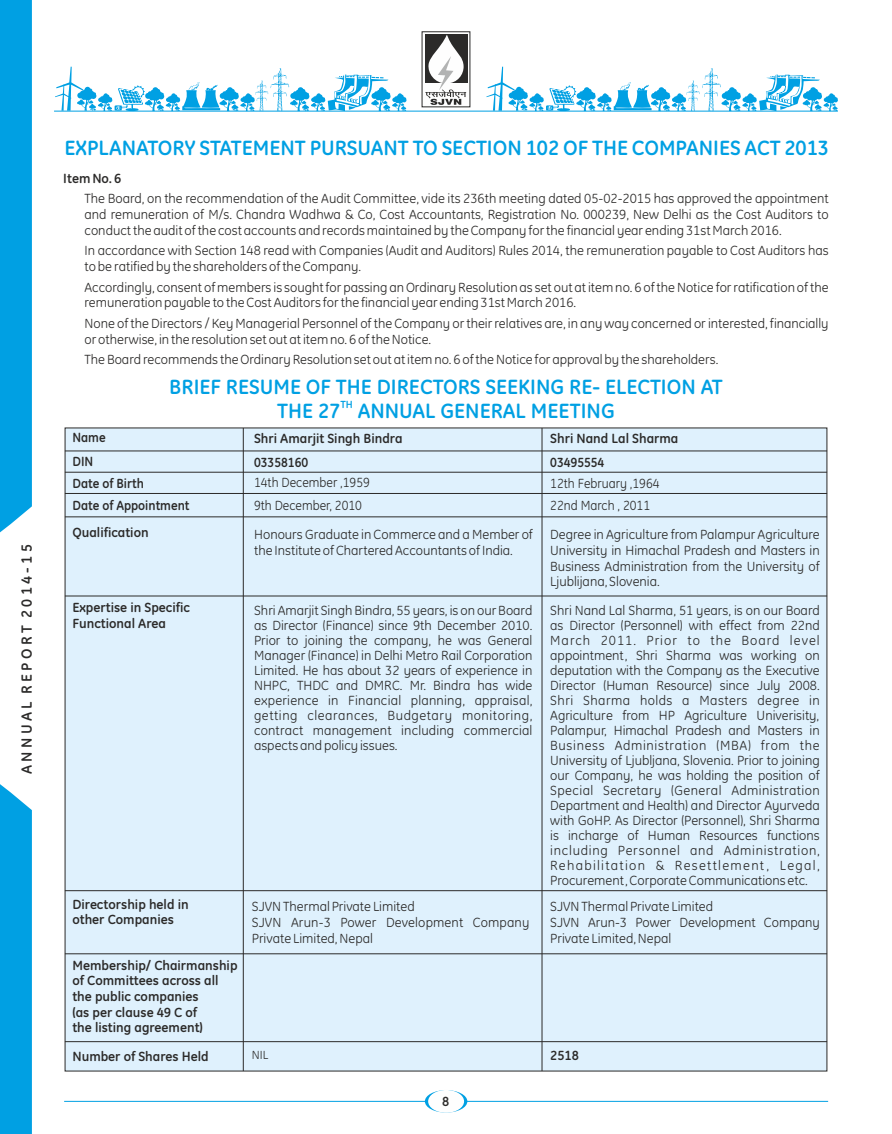
<style>
.page{position:relative;width:892px;height:1134px;background:#fff}
.page>*{position:absolute;margin:0;border:0;box-sizing:border-box;transform-origin:0 0}
.t1{font:700 21px "GE Inspira";color:#00a0e3}
.t2{font:700 15px "GE Inspira";letter-spacing:.23em;color:#2b2a29}
.t3{font:13.5px/15px "GE Inspira";color:#2b2a29}
.t4{font:700 13.5px/15.6px "GE Inspira";color:#2b2a29}
.t5{font:13.5px/23.1px "GE Inspira";color:#2b2a29;scale:.94 1}
.t6{font:700 13.5px/21.8px "GE Inspira";color:#2b2a29;scale:.94 1}
.t7{font:12px "GE Inspira";color:#2b2a29}
.t8{font:700 10.5px "GE Inspira";color:#00a0e3}
</style>
<div class="page">
<hr style="left:64px;top:1101px;width:763px;height:1px;background:#00a0e3">
<svg style="left:424px;top:1090px;width:43px;height:23px"></svg>
<div style="left:428px;top:1090px;width:36px;height:23px;background:#fefefe;border-radius:50%"></div>
<div style="left:64px;top:427px;width:763px;height:645px;background:#dff1fd"></div>
<hr style="left:243px;top:428px;width:1px;height:643px;background:#2b2a29">
<hr style="left:541px;top:428px;width:1px;height:643px;background:#2b2a29">
<hr style="left:65px;top:451px;width:761px;height:1px;background:#2b2a29">
<hr style="left:65px;top:472px;width:761px;height:1px;background:#2b2a29">
<hr style="left:65px;top:493px;width:761px;height:1px;background:#2b2a29">
<hr style="left:65px;top:516px;width:761px;height:1px;background:#2b2a29">
<hr style="left:65px;top:890px;width:761px;height:1px;background:#2b2a29">
<hr style="left:65px;top:596px;width:761px;height:1px;background:#2b2a29">
<hr style="left:65px;top:953px;width:761px;height:1px;background:#2b2a29">
<hr style="left:65px;top:1041px;width:761px;height:1px;background:#2b2a29">
<div style="left:0;top:0;width:32px;height:533px;background:#00a0e3"></div>
<div style="left:0;top:784px;width:32px;height:350px;background:#00a0e3"></div>
<svg style="left:421px;top:31px;width:49px;height:76px"></svg>
<svg style="left:55px;top:67px;width:351px;height:44px"></svg>
<svg style="left:486px;top:67px;width:351px;height:44px"></svg>
<hr style="left:54px;top:111px;width:783px;height:1px;background:#00a0e3">
<p class="t2" style="left:20px;top:774px;width:231px;rotate:-90deg">ANNUAL REPORT 2014-15</p>
<h1 class="t1" style="left:64px;top:139px;width:765px">EXPLANATORY STATEMENT PURSUANT TO SECTION 102 OF THE COMPANIES ACT 2013</h1>
<p class="t4" style="left:63px;top:171px;width:59px">Item No. 6</p>
<p class="t3" style="left:84px;top:192px;width:745px;line-height:15.8px;text-align:justify">The Board, on the recommendation of the Audit Committee, vide its 236th meeting dated 05-02-2015 has approved the appointment and remuneration of M/s. Chandra Wadhwa &amp; Co, Cost Accountants, Registration No. 000239, New Delhi as the Cost Auditors to conduct the audit of the cost accounts and records maintained by the Company for the financial year ending 31st March 2016.</p>
<p class="t3" style="left:84px;top:244px;width:745px;line-height:15.8px">In accordance with Section 148 read with Companies (Audit and Auditors) Rules 2014, the remuneration payable to Cost Auditors has to be ratified by the shareholders of the Company.</p>
<p class="t3" style="left:84px;top:280px;width:745px;line-height:15.8px">Accordingly, consent of members is sought for passing an Ordinary Resolution as set out at item no. 6 of the Notice for ratification of the remuneration payable to the Cost Auditors for the financial year ending 31st March 2016.</p>
<p class="t3" style="left:84px;top:316px;width:745px;line-height:15.8px">None of the Directors / Key Managerial Personnel of the Company or their relatives are, in any way concerned or interested, financially or otherwise, in the resolution set out at item no. 6 of the Notice.</p>
<p class="t3" style="left:84px;top:353px;width:635px">The Board recommends the Ordinary Resolution set out at item no. 6 of the Notice for approval by the shareholders.</p>
<p class="t6" style="left:72px;top:428px;width:37px">Name</p>
<h1 class="t1" style="left:169px;top:378px;width:554px">BRIEF RESUME OF THE DIRECTORS SEEKING RE- ELECTION AT</h1>
<p class="t8" style="left:340px;top:400px;width:14px">TH</p>
<h1 class="t1" style="left:277px;top:403px;width:339px">THE 27 ANNUAL GENERAL MEETING</h1>
<p class="t4" style="left:254px;top:432px;width:150px">Shri Amarjit Singh Bindra</p>
<p class="t4" style="left:550px;top:432px;width:129px">Shri Nand Lal Sharma</p>
<p class="t6" style="left:72px;top:452px;width:126px">DIN<br>Date of Birth<br>Date of Appointment</p>
<p class="t6" style="left:254px;top:452px;width:59px">03358160</p>
<p class="t5" style="left:254px;top:472px;width:125px">14th December ,1959<br>9th December, 2010</p>
<p class="t6" style="left:550px;top:452px;width:59px">03495554</p>
<p class="t5" style="left:550px;top:473px;width:118px;line-height:22.4px">12th February ,1964<br>22nd March , 2011</p>
<p class="t4" style="left:72px;top:525px;width:78px">Qualification</p>
<p class="t3" style="left:254px;top:528px;width:280px;line-height:15.8px">Honours Graduate in Commerce and a Member of the Institute of Chartered Accountants of India.</p>
<p class="t3" style="left:550px;top:528px;width:271px;line-height:15.8px;text-align:justify">Degree in Agriculture from Palampur Agriculture University in Himachal Pradesh and Masters in Business Administration from the University of Ljublijana, Slovenia.</p>
<p class="t4" style="left:72px;top:601px;width:119px">Expertise in Specific<br>Functional Area</p>
<p class="t3" style="left:254px;top:604px;width:280px;text-align:justify">Shri Amarjit Singh Bindra, 55 years, is on our Board as Director (Finance) since 9th December 2010.<br>Prior to joining the company, he was General Manager (Finance) in Delhi Metro Rail Corporation Limited. He has about 32 years of experience in NHPC, THDC and DMRC. Mr. Bindra has wide experience in Financial planning, appraisal, getting clearances, Budgetary monitoring, contract management including commercial aspects and policy issues.</p>
<p class="t3" style="left:550px;top:604px;width:271px;text-align:justify">Shri Nand Lal Sharma, 51 years, is on our Board as Director (Personnel) with effect from 22nd March 2011. Prior to the Board level appointment, Shri Sharma was working on deputation with the Company as the Executive Director (Human Resource) since July 2008.<br>Shri Sharma holds a Masters degree in Agriculture from HP Agriculture Univerisity, Palampur, Himachal Pradesh and Masters in Business Administration (MBA) from the University of Ljubljana, Slovenia. Prior to joining our Company, he was holding the position of Special Secretary (General Administration Department and Health) and Director Ayurveda with GoHP. As Director (Personnel), Shri Sharma is incharge of Human Resources functions including Personnel and Administration, Rehabilitation &amp; Resettlement, Legal, Procurement, Corporate Communications etc.</p>
<p class="t4" style="left:72px;top:897px;width:118px">Directorship held in other Companies</p>
<p class="t3" style="left:252px;top:900px;width:279px;line-height:15.8px">SJVN Thermal Private Limited<br>SJVN Arun-3 Power Development Company<br>Private Limited, Nepal</p>
<p class="t3" style="left:550px;top:900px;width:271px;line-height:15.8px">SJVN Thermal Private Limited<br>SJVN Arun-3 Power Development Company<br>Private Limited, Nepal</p>
<p class="t4" style="left:72px;top:958px;width:166px">Membership/ Chairmanship of Committees across all the public companies<br>(as per clause 49 C of<br>the listing agreement)</p>
<p class="t4" style="left:72px;top:1050px;width:138px">Number of Shares Held</p>
<p class="t7" style="left:252px;top:1050px;width:18px">NIL</p>
<p class="t4" style="left:550px;top:1048px;width:30px">2518</p>
<p class="t4" style="left:442px;top:1095px;width:9px">8</p>
</div>
